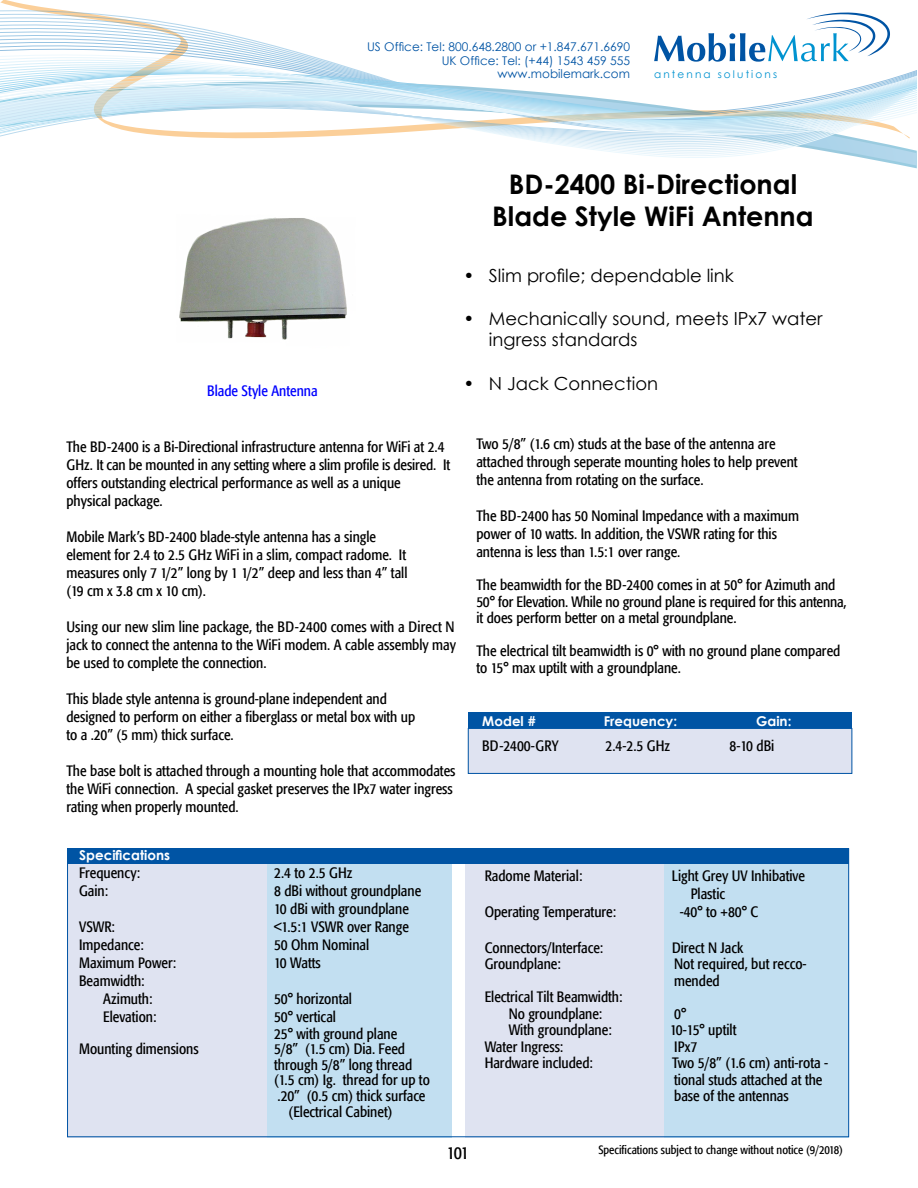
<style>
.page{position:relative;width:918px;height:1188px;background:#fff}
.page>*{position:absolute;margin:0;border:0;box-sizing:border-box;transform-origin:0 0}
.t1{font:700 27px/32.4px "Century Gothic";color:#000;text-align:center}
.t2{font:18px/21.6px "Century Gothic";color:#000}
.t3{font:condensed 18px "Formata";color:#000}
.t4{font:condensed 15px/18px "Formata";color:#000}
.t5{font:condensed 15px "Formata";color:#00f}
.t6{font:700 13.5px "Century Gothic";color:#fff}
.t7{font:12px/13.5px "Century Gothic";color:#0054a4;text-align:right}
.t8{font:condensed 12px "Formata";color:#000}
.t9{font:10.5px "Century Gothic";letter-spacing:.2em;color:#0093d0}
</style>
<div class="page">
<svg style="left:0;top:1px;width:917px;height:168px"></svg>
<svg style="left:654px;top:12px;width:236px;height:50px"></svg>
<div style="left:465px;top:864px;width:200px;height:273px;background:#dfe3f1"></div>
<div style="left:665px;top:864px;width:184px;height:273px;background:#c2dff1"></div>
<div style="left:67px;top:864px;width:200px;height:273px;background:#dfe3f1"></div>
<div style="left:267px;top:864px;width:185px;height:273px;background:#c2dff1"></div>
<div style="left:67px;top:848px;width:782px;height:16px;background:#0054a4"></div>
<img style="left:179px;top:217px;width:168px;height:123px">
<div style="left:468px;top:729px;width:383px;height:45px;background:#dfe3f1"></div>
<div style="left:468px;top:712px;width:383px;height:16px;background:#0054a4"></div>
<div style="left:468px;top:728px;width:384px;height:46px;border:1px solid #0054a4"></div>
<p class="t7" style="left:367px;top:40px;width:265px">US Office: Tel: 800.648.2800 or +1.847.671.6690<br>UK Office: Tel: (+44) 1543 459 555 www.mobilemark.com</p>
<p class="t9" style="left:654px;top:67px;width:124px">antenna solutions</p>
<p class="t5" style="left:207px;top:382px;width:112px">Blade Style Antenna</p>
<h1 class="t1" style="left:492px;top:167px;width:323px">BD-2400 Bi-Directional<br>Blade Style WiFi Antenna</h1>
<p class="t2" style="left:463px;top:264px;width:272px">• Slim profile; dependable link</p>
<p class="t2" style="left:489px;top:307px;width:335px;text-indent:-26px">• Mechanically sound, meets IPx7 water ingress standards</p>
<p class="t2" style="left:463px;top:372px;width:196px">• N Jack Connection</p>
<p class="t4" style="left:66px;top:438px;width:385px">The BD-2400 is a Bi-Directional infrastructure antenna for WiFi at 2.4<br>GHz. It can be mounted in any setting where a slim profile is desired. It offers outstanding electrical performance as well as a unique<br>physical package.</p>
<p class="t4" style="left:66px;top:528px;width:343px">Mobile Mark’s BD-2400 blade-style antenna has a single element for 2.4 to 2.5 GHz WiFi in a slim, compact radome. It measures only 7 1/2” long by 1 1/2” deep and less than 4” tall (19 cm x 3.8 cm x 10 cm).</p>
<p class="t4" style="left:66px;top:618px;width:391px;text-align:justify">Using our new slim line package, the BD-2400 comes with a Direct N jack to connect the antenna to the WiFi modem. A cable assembly may be used to complete the connection.</p>
<p class="t4" style="left:66px;top:690px;width:350px">This blade style antenna is ground-plane independent and designed to perform on either a fiberglass or metal box with up to a .20” (5 mm) thick surface.</p>
<p class="t4" style="left:66px;top:762px;width:391px">The base bolt is attached through a mounting hole that accommodates the WiFi connection. A special gasket preserves the IPx7 water ingress rating when properly mounted.</p>
<p class="t6" style="left:79px;top:845px;width:92px">Specifications</p>
<p class="t4" style="left:79px;top:864px;width:62px">Frequency:</p>
<p class="t4" style="left:274px;top:864px;width:80px">2.4 to 2.5 GHz</p>
<p class="t4" style="left:79px;top:882px;width:31px">Gain:</p>
<p class="t4" style="left:274px;top:882px;width:149px">8 dBi without groundplane<br>10 dBi with groundplane</p>
<p class="t4" style="left:79px;top:918px;width:37px">VSWR:</p>
<p class="t4" style="left:274px;top:918px;width:136px">&lt;1.5:1 VSWR over Range</p>
<p class="t4" style="left:79px;top:936px;width:66px">Impedance:</p>
<p class="t4" style="left:274px;top:936px;width:97px">50 Ohm Nominal</p>
<p class="t4" style="left:79px;top:954px;width:99px">Maximum Power:</p>
<p class="t4" style="left:274px;top:954px;width:48px">10 Watts</p>
<p class="t4" style="left:103px;top:972px;width:51px;text-indent:-24px">Beamwidth:<br>Azimuth:</p>
<p class="t4" style="left:274px;top:990px;width:79px">50° horizontal</p>
<p class="t4" style="left:103px;top:1008px;width:55px">Elevation:</p>
<p class="t4" style="left:274px;top:1009px;width:125px;line-height:16.5px">50° vertical<br>25° with ground plane</p>
<p class="t4" style="left:79px;top:1040px;width:121px">Mounting dimensions</p>
<p class="t4" style="left:274px;top:1040px;width:132px">5/8” (1.5 cm) Dia. Feed</p>
<p class="t4" style="left:274px;top:1056px;width:140px">through 5/8” long thread</p>
<p class="t4" style="left:274px;top:1071px;width:157px">(1.5 cm) Ig. thread for up to</p>
<p class="t4" style="left:278px;top:1087px;width:149px">.20” (0.5 cm) thick surface</p>
<p class="t4" style="left:289px;top:1102px;width:105px">(Electrical Cabinet)</p>
<p class="t4" style="left:476px;top:435px;width:323px">Two 5/8” (1.6 cm) studs at the base of the antenna are attached through seperate mounting holes to help prevent the antenna from rotating on the surface.</p>
<p class="t4" style="left:476px;top:507px;width:324px">The BD-2400 has 50 Nominal Impedance with a maximum power of 10 watts. In addition, the VSWR rating for this antenna is less than 1.5:1 over range.</p>
<p class="t4" style="left:476px;top:577px;width:372px;line-height:16.5px">The beamwidth for the BD-2400 comes in at 50° for Azimuth and<br>50° for Elevation. While no ground plane is required for this antenna, it does perform better on a metal groundplane.</p>
<p class="t4" style="left:476px;top:643px;width:366px;line-height:16.5px">The electrical tilt beamwidth is 0° with no ground plane compared to 15° max uptilt with a groundplane.</p>
<p class="t6" style="left:482px;top:711px;width:55px">Model #</p>
<p class="t6" style="left:604px;top:711px;width:75px">Frequency:</p>
<p class="t6" style="left:756px;top:711px;width:37px">Gain:</p>
<p class="t4" style="left:482px;top:737px;width:78px">BD-2400-GRY</p>
<p class="t4" style="left:606px;top:737px;width:66px">2.4-2.5 GHz</p>
<p class="t4" style="left:730px;top:737px;width:46px">8-10 dBi</p>
<p class="t4" style="left:485px;top:866px;width:99px">Radome Material:</p>
<p class="t4" style="left:691px;top:866px;width:116px;text-indent:-19px">Light Grey UV Inhibative<br>Plastic</p>
<p class="t4" style="left:485px;top:902px;width:133px">Operating Temperature:</p>
<p class="t4" style="left:680px;top:902px;width:80px">-40° to +80° C</p>
<p class="t4" style="left:485px;top:938px;width:120px">Connectors/Interface:</p>
<p class="t4" style="left:672px;top:938px;width:73px">Direct N Jack</p>
<p class="t4" style="left:485px;top:955px;width:78px">Groundplane:</p>
<p class="t4" style="left:674px;top:956px;width:134px;line-height:16.5px">Not required, but recco&shy;mended</p>
<p class="t4" style="left:485px;top:989px;width:139px;line-height:16.5px;text-align:center">Electrical Tilt Beamwidth:<br>No groundplane:</p>
<p class="t4" style="left:674px;top:1004px;width:14px">0°</p>
<p class="t4" style="left:509px;top:1021px;width:105px">With groundplane:</p>
<p class="t4" style="left:670px;top:1021px;width:68px">10-15° uptilt</p>
<p class="t4" style="left:485px;top:1037px;width:80px">Water Ingress:</p>
<p class="t4" style="left:674px;top:1037px;width:25px">IPx7</p>
<p class="t4" style="left:485px;top:1054px;width:110px">Hardware included:</p>
<p class="t4" style="left:672px;top:1055px;width:158px;line-height:16.5px">Two 5/8” (1.6 cm) anti-rota - tional studs attached at the base of the antennas</p>
<p class="t3" style="left:447px;top:1142px;width:24px">101</p>
<p class="t8" style="left:598px;top:1142px;width:246px">Specifications subject to change without notice (9/2018)</p>
</div>
